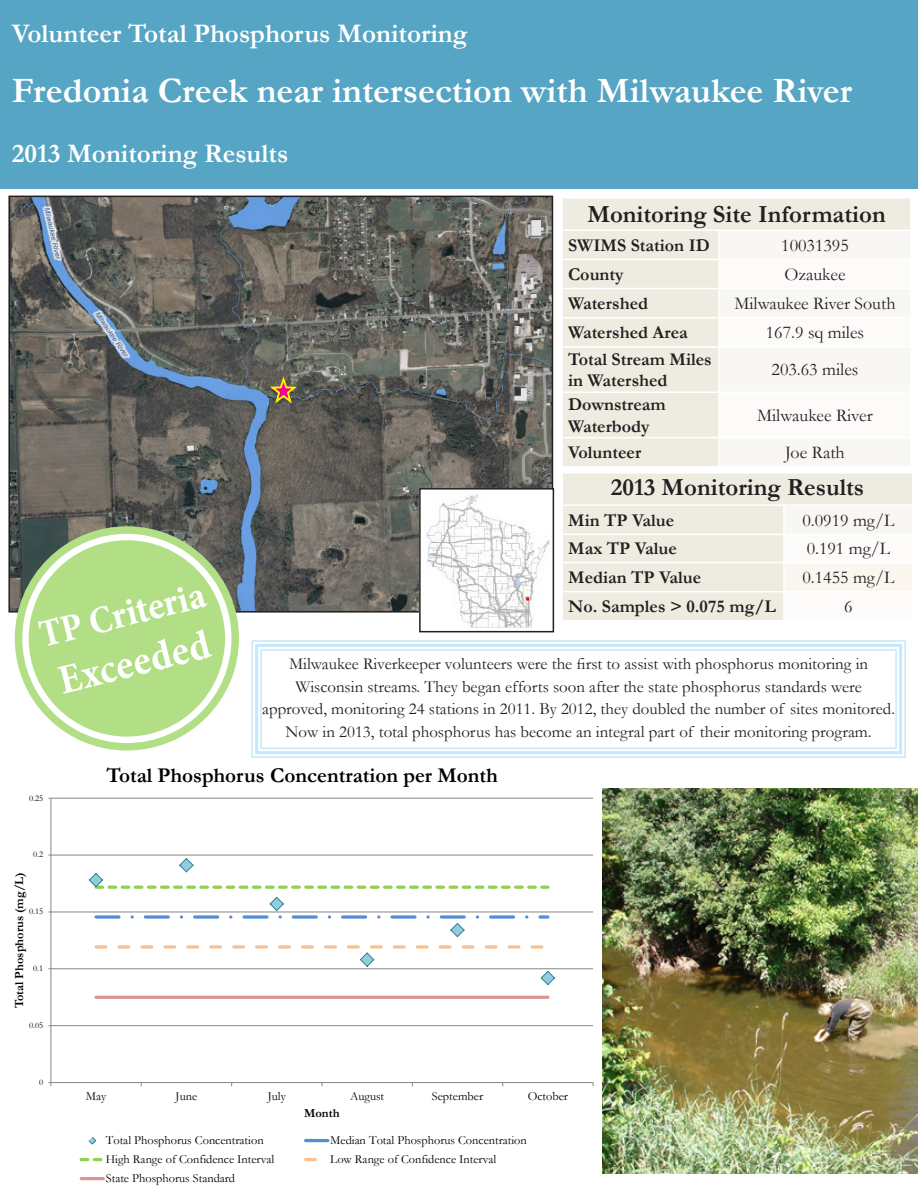
<style>
.page{position:relative;width:918px;height:1188px;background:#fff}
.page>*{position:absolute;margin:0;border:0;box-sizing:border-box;transform-origin:0 0}
.t1{font:700 condensed 42px "Minion Pro";color:#fff}
.t2{font:700 condensed 39px "Minion Pro";color:#fff}
.t3{font:700 36px "Garamond";color:#fff}
.t4{font:700 27px "Garamond";color:#fff}
.t5{font:700 24.75px "Garamond";color:#231f20}
.t6{font:700 21.15px "Garamond";color:#000}
.t7{font:700 18px/21.6px "Garamond";color:#231f20}
.t8{font:18px "Garamond";color:#231f20}
.t9{font:16.8px/22.5px "Garamond";color:#231f20;text-align:center}
.t10{font:12.3px "Garamond";color:#000}
.t11{font:700 12.3px "Garamond";color:#000}
.t12{font:8.85px "Garamond";color:#000}
</style>
<div class="page">
<img style="left:11px;top:199px;width:539px;height:411px">
<img style="left:422px;top:491px;width:128px;height:137px">
<div style="left:419px;top:488px;width:135px;height:144px;border:2px solid #231f20"></div>
<div style="left:0;top:0;width:918px;height:189px;background:#56a5c4"></div>
<div style="left:563px;top:199px;width:347px;height:267px;background:#eeece1"></div>
<div style="left:720px;top:231px;width:190px;height:235px;background:#f8f7f3"></div>
<svg style="left:720px;top:260px;width:190px;height:177px"></svg>
<hr style="left:561px;top:229px;width:158px;height:2px;background:#fff">
<hr style="left:719px;top:229px;width:193px;height:2px;background:#fff">
<hr style="left:718px;top:231px;width:2px;height:28px;background:#fff">
<hr style="left:561px;top:259px;width:158px;height:1px;background:#fff">
<hr style="left:719px;top:259px;width:193px;height:1px;background:#fff">
<hr style="left:718px;top:260px;width:2px;height:28px;background:#fff">
<hr style="left:561px;top:288px;width:158px;height:1px;background:#fff">
<hr style="left:719px;top:288px;width:193px;height:1px;background:#fff">
<hr style="left:718px;top:289px;width:2px;height:28px;background:#fff">
<hr style="left:561px;top:317px;width:158px;height:1px;background:#fff">
<hr style="left:719px;top:317px;width:193px;height:1px;background:#fff">
<hr style="left:718px;top:318px;width:2px;height:28px;background:#fff">
<hr style="left:561px;top:346px;width:158px;height:2px;background:#fff">
<hr style="left:719px;top:346px;width:193px;height:2px;background:#fff">
<hr style="left:718px;top:348px;width:2px;height:44px;background:#fff">
<hr style="left:561px;top:392px;width:158px;height:1px;background:#fff">
<hr style="left:719px;top:392px;width:193px;height:1px;background:#fff">
<hr style="left:718px;top:393px;width:2px;height:44px;background:#fff">
<hr style="left:561px;top:437px;width:158px;height:1px;background:#fff">
<hr style="left:719px;top:437px;width:193px;height:1px;background:#fff">
<hr style="left:718px;top:438px;width:2px;height:28px;background:#fff">
<div style="left:562px;top:473px;width:351px;height:32px;background:#eeece1"></div>
<svg style="left:563px;top:506px;width:349px;height:114px"></svg>
<div style="left:784px;top:562px;width:129px;height:30px;background:#fbf6f0"></div>
<hr style="left:783px;top:506px;width:2px;height:28px;background:#fff">
<hr style="left:561px;top:534px;width:223px;height:1px;background:#fff">
<hr style="left:784px;top:534px;width:130px;height:1px;background:#fff">
<hr style="left:783px;top:535px;width:2px;height:27px;background:#fff">
<hr style="left:561px;top:562px;width:223px;height:1px;background:#fff">
<hr style="left:784px;top:562px;width:130px;height:1px;background:#fff">
<hr style="left:783px;top:563px;width:2px;height:28px;background:#fff">
<hr style="left:912px;top:563px;width:2px;height:28px;background:#fff">
<hr style="left:561px;top:591px;width:223px;height:1px;background:#fff">
<hr style="left:784px;top:591px;width:130px;height:1px;background:#fff">
<hr style="left:783px;top:592px;width:2px;height:28px;background:#fff">
<hr style="left:561px;top:472px;width:223px;height:2px;background:#fff">
<hr style="left:561px;top:474px;width:2px;height:30px;background:#fff">
<hr style="left:784px;top:472px;width:130px;height:2px;background:#fff">
<hr style="left:912px;top:474px;width:2px;height:30px;background:#fff">
<hr style="left:561px;top:504px;width:223px;height:2px;background:#fff">
<hr style="left:784px;top:504px;width:130px;height:2px;background:#fff">
<hr style="left:51px;top:1025px;width:542px;height:1px;background:#868686">
<hr style="left:51px;top:968px;width:542px;height:1px;background:#868686">
<hr style="left:51px;top:912px;width:542px;height:1px;background:#868686">
<hr style="left:51px;top:855px;width:542px;height:1px;background:#868686">
<hr style="left:51px;top:798px;width:542px;height:1px;background:#868686">
<hr style="left:51px;top:798px;width:1px;height:285px;background:#868686">
<hr style="left:51px;top:1082px;width:542px;height:1px;background:#868686">
<hr style="left:96px;top:996px;width:452px;height:3px;background:#d99694">
<svg style="left:89px;top:858px;width:459px;height:31px"></svg>
<svg style="left:96px;top:896px;width:452px;height:41px"></svg>
<svg style="left:96px;top:945px;width:459px;height:40px"></svg>
<svg style="left:88px;top:1136px;width:9px;height:9px"></svg>
<svg style="left:306px;top:1139px;width:22px;height:3px"></svg>
<svg style="left:81px;top:1158px;width:22px;height:3px"></svg>
<svg style="left:306px;top:1158px;width:11px;height:3px"></svg>
<hr style="left:81px;top:1177px;width:22px;height:3px;background:#d99694">
<svg style="left:268px;top:377px;width:31px;height:28px"></svg>
<svg style="left:251px;top:640px;width:655px;height:118px"></svg>
<div style="left:255px;top:644px;width:647px;height:110px;border:3px solid #c3e9fa"></div>
<div style="left:260px;top:649px;width:637px;height:100px;border:2px solid #c3e9fa"></div>
<img style="left:603px;top:788px;width:315px;height:386px">
<svg style="left:19px;top:530px;width:216px;height:217px"></svg>
<div style="left:15px;top:526px;width:224px;height:225px;border:8px solid #b2df85;border-radius:50%"></div>
<div style="left:29px;top:541px;width:195px;height:195px;background:#b2df85;border-radius:50%"></div>
<p class="t4" style="left:12px;top:15px;width:457px">Volunteer Total Phosphorus Monitoring</p>
<p class="t3" style="left:12px;top:66px;width:842px">Fredonia Creek near intersection with Milwaukee River</p>
<p class="t4" style="left:12px;top:135px;width:278px">2013 Monitoring Results</p>
<p class="t2" style="left:34px;top:609px;width:171px;rotate:-14deg">TP Criteria</p>
<p class="t1" style="left:52px;top:653px;width:156px;rotate:-14deg">Exceeded</p>
<p class="t5" style="left:587px;top:197px;width:300px">Monitoring Site Information</p>
<p class="t7" style="left:568px;top:234px;width:143px">SWIMS Station ID</p>
<p class="t8" style="left:781px;top:233px;width:69px">10031395</p>
<p class="t7" style="left:568px;top:263px;width:57px">County</p>
<p class="t8" style="left:784px;top:262px;width:63px">Ozaukee</p>
<p class="t7" style="left:568px;top:293px;width:81px">Watershed</p>
<p class="t8" style="left:734px;top:291px;width:163px">Milwaukee River South</p>
<p class="t7" style="left:568px;top:322px;width:121px">Watershed Area</p>
<p class="t8" style="left:766px;top:320px;width:100px">167.9 sq miles</p>
<p class="t7" style="left:568px;top:348px;width:145px">Total Stream Miles in Watershed</p>
<p class="t8" style="left:772px;top:358px;width:88px">203.63 miles</p>
<p class="t7" style="left:568px;top:394px;width:99px">Downstream<br>Waterbody</p>
<p class="t8" style="left:757px;top:403px;width:117px">Milwaukee River</p>
<p class="t7" style="left:568px;top:442px;width:75px">Volunteer</p>
<p class="t8" style="left:785px;top:440px;width:61px">Joe Rath</p>
<p class="t5" style="left:611px;top:470px;width:255px">2013 Monitoring Results</p>
<p class="t7" style="left:568px;top:509px;width:107px">Min TP Value</p>
<p class="t8" style="left:802px;top:508px;width:93px">0.0919 mg/L</p>
<p class="t7" style="left:568px;top:538px;width:110px">Max TP Value</p>
<p class="t8" style="left:807px;top:537px;width:85px">0.191 mg/L</p>
<p class="t7" style="left:568px;top:567px;width:134px">Median TP Value</p>
<p class="t8" style="left:802px;top:565px;width:93px">0.1455 mg/L</p>
<p class="t7" style="left:568px;top:596px;width:209px">No. Samples &gt; 0.075 mg/L</p>
<p class="t8" style="left:844px;top:594px;width:10px">6</p>
<p class="t9" style="left:262px;top:652px;width:634px">Milwaukee Riverkeeper volunteers were the first to assist with phosphorus monitoring in Wisconsin streams. They began efforts soon after the state phosphorus standards were approved, monitoring 24 stations in 2011. By 2012, they doubled the number of sites monitored.<br>Now in 2013, total phosphorus has become an integral part of their monitoring program.</p>
<p class="t12" style="left:29px;top:792px;width:16px">0.25</p>
<p class="t12" style="left:33px;top:849px;width:12px">0.2</p>
<p class="t11" style="left:11px;top:1008px;width:138px;rotate:-90deg">Total Phosphorus (mg/L)</p>
<p class="t12" style="left:29px;top:906px;width:16px">0.15</p>
<p class="t12" style="left:33px;top:962px;width:12px">0.1</p>
<p class="t12" style="left:29px;top:1019px;width:16px">0.05</p>
<p class="t12" style="left:39px;top:1076px;width:6px">0</p>
<p class="t6" style="left:107px;top:760px;width:393px">Total Phosphorus Concentration per Month</p>
<p class="t10" style="left:86px;top:1088px;width:22px">May</p>
<p class="t10" style="left:176px;top:1088px;width:23px">June</p>
<p class="t10" style="left:268px;top:1088px;width:20px">July</p>
<p class="t10" style="left:350px;top:1088px;width:36px">August</p>
<p class="t10" style="left:432px;top:1088px;width:53px">September</p>
<p class="t10" style="left:528px;top:1088px;width:42px">October</p>
<p class="t11" style="left:304px;top:1105px;width:37px">Month</p>
<p class="t10" style="left:106px;top:1132px;width:159px">Total Phosphorus Concentration</p>
<p class="t10" style="left:330px;top:1132px;width:198px">Median Total Phosphorus Concentration</p>
<p class="t10" style="left:106px;top:1151px;width:170px">High Range of Confidence Interval</p>
<p class="t10" style="left:330px;top:1151px;width:168px">Low Range of Confidence Interval</p>
<p class="t10" style="left:106px;top:1170px;width:131px">State Phosphorus Standard</p>
</div>
